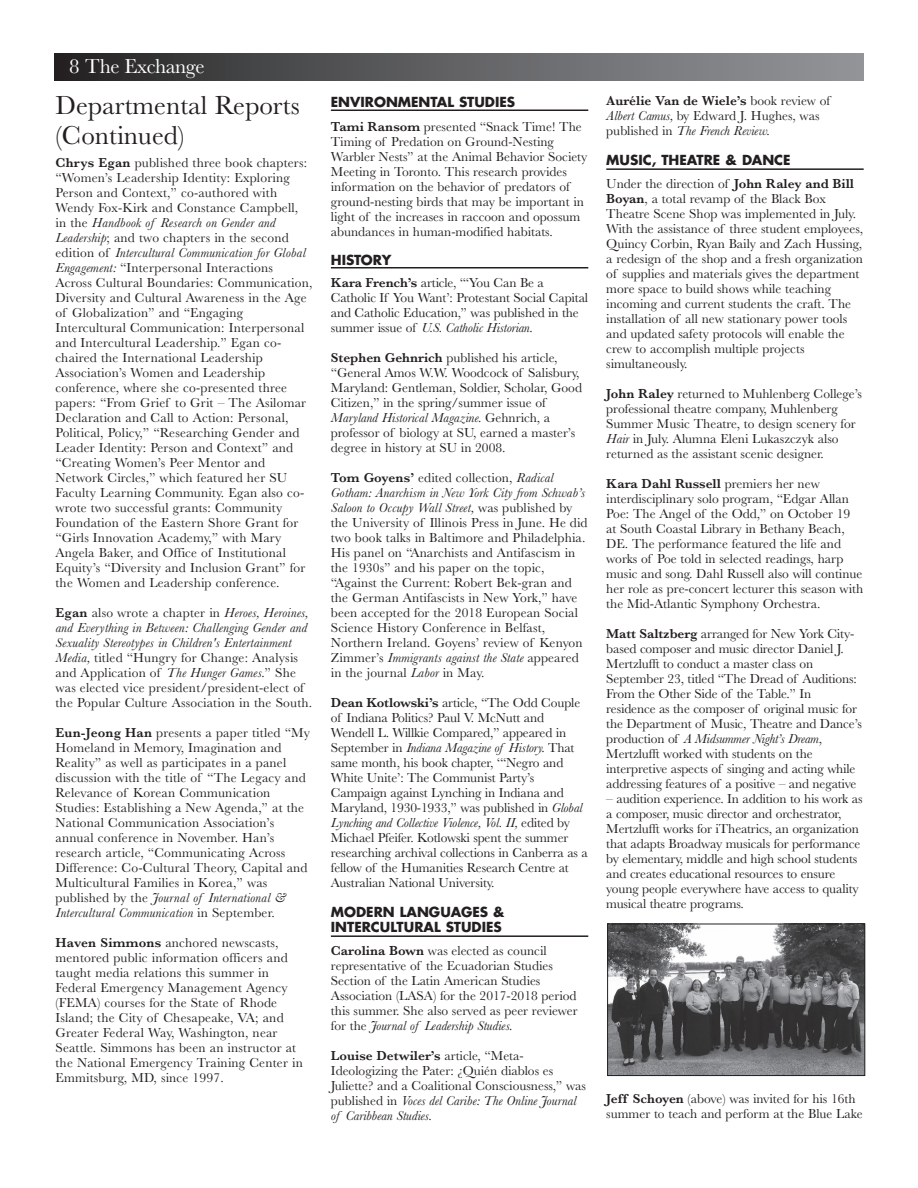
<style>
.page{position:relative;width:918px;height:1188px;background:#fff}
.page>*{position:absolute;margin:0;border:0;box-sizing:border-box;transform-origin:0 0}
.t1{font:27px/30px "Baskerville";color:#231f20}
.t2{font:21px "Baskerville";letter-spacing:-.02em;color:#fff}
.t3{font:13.5px/15px "Baskerville";color:#231f20}
.t4{font:700 13.5px/15px "Futura Com";color:#231f20}
.s1{font-weight:600}
.s2{font-style:italic}
</style>
<div class="page">
<hr style="left:331px;top:110px;width:257px;height:1px;background:#231f20">
<hr style="left:331px;top:267px;width:257px;height:1px;background:#231f20">
<hr style="left:331px;top:935px;width:257px;height:2px;background:#231f20">
<hr style="left:606px;top:168px;width:258px;height:2px;background:#231f20">
<div style="left:54px;top:54px;width:810px;height:27px;background:linear-gradient(to right,#282627,#96999c)"></div>
<img style="left:609px;top:926px;width:254px;height:148px">
<div style="left:607px;top:924px;width:258px;height:152px;border:1px solid #231f20"></div>
<h2 class="t2" style="left:69px;top:59px;width:137px">8 The Exchange</h2>
<h1 class="t1" style="left:56px;top:93px;width:246px">Departmental Reports (Continued)</h1>
<p class="t3" style="left:55px;top:156px;width:258px"><span class="s1">Chrys Egan</span> published three book chapters: “Women’s Leadership Identity: Exploring Person and Context,” co-authored with Wendy Fox-Kirk and Constance Campbell, in the <span class="s2">Handbook of Research on Gender and Leadership</span>; and two chapters in the second edition of <span class="s2">Intercultural Communication for Global Engagement:</span> “Interpersonal Interactions Across Cultural Boundaries: Communication, Diversity and Cultural Awareness in the Age of Globalization” and “Engaging Intercultural Communication: Interpersonal and Intercultural Leadership.” Egan co&shy;chaired the International Leadership Association’s Women and Leadership conference, where she co-presented three papers: “From Grief to Grit – The Asilomar Declaration and Call to Action: Personal, Political, Policy,” “Researching Gender and Leader Identity: Person and Context” and “Creating Women’s Peer Mentor and Network Circles,” which featured her SU Faculty Learning Community. Egan also co&shy;wrote two successful grants: Community Foundation of the Eastern Shore Grant for “Girls Innovation Academy,” with Mary Angela Baker, and Office of Institutional Equity’s “Diversity and Inclusion Grant” for the Women and Leadership conference.</p>
<p class="t3" style="left:55px;top:606px;width:258px"><span class="s1">Egan</span> also wrote a chapter in <span class="s2">Heroes, Heroines, and Everything in Between: Challenging Gender and Sexuality Stereotypes in Children's Entertainment Media,</span> titled “Hungry for Change: Analysis and Application of <span class="s2">The Hunger Games.</span>” She was elected vice president/president-elect of the Popular Culture Association in the South.</p>
<p class="t3" style="left:55px;top:726px;width:256px"><span class="s1">Eun-Jeong Han</span> presents a paper titled “My Homeland in Memory, Imagination and Reality” as well as participates in a panel discussion with the title of “The Legacy and Relevance of Korean Communication Studies: Establishing a New Agenda,” at the National Communication Association’s annual conference in November. Han’s research article, “Communicating Across Difference: Co-Cultural Theory, Capital and Multicultural Families in Korea,” was published by the <span class="s2">Journal of International &amp; Intercultural Communication</span> in September.</p>
<p class="t3" style="left:55px;top:936px;width:249px"><span class="s1">Haven Simmons</span> anchored newscasts, mentored public information officers and taught media relations this summer in Federal Emergency Management Agency (FEMA) courses for the State of Rhode Island; the City of Chesapeake, VA; and Greater Federal Way, Washington, near Seattle. Simmons has been an instructor at the National Emergency Training Center in Emmitsburg, MD, since 1997.</p>
<p class="t4" style="left:331px;top:94px;width:186px">ENVIRONMENTAL STUDIES</p>
<p class="t3" style="left:331px;top:121px;width:258px"><span class="s1">Tami Ransom</span> presented “Snack Time! The Timing of Predation on Ground-Nesting Warbler Nests” at the Animal Behavior Society Meeting in Toronto. This research provides information on the behavior of predators of ground-nesting birds that may be important in light of the increases in raccoon and opossum abundances in human-modified habitats.</p>
<p class="t4" style="left:331px;top:252px;width:62px">HISTORY</p>
<p class="t3" style="left:331px;top:277px;width:259px"><span class="s1">Kara French’s</span> article, “‘You Can Be a Catholic If You Want’: Protestant Social Capital and Catholic Education,” was published in the summer issue of <span class="s2">U.S. Catholic Historian.</span></p>
<p class="t3" style="left:331px;top:352px;width:253px"><span class="s1">Stephen Gehnrich</span> published his article, “General Amos W.W. Woodcock of Salisbury, Maryland: Gentleman, Soldier, Scholar, Good Citizen,” in the spring/summer issue of <span class="s2">Maryland Historical Magazine.</span> Gehnrich, a professor of biology at SU, earned a master’s degree in history at SU in 2008.</p>
<p class="t3" style="left:331px;top:472px;width:258px"><span class="s1">Tom Goyens’</span> edited collection, <span class="s2">Radical Gotham: Anarchism in New York City from Schwab’s Saloon to Occupy Wall Street,</span> was published by the University of Illinois Press in June. He did two book talks in Baltimore and Philadelphia.<br>His panel on “Anarchists and Antifascism in the 1930s” and his paper on the topic, “Against the Current: Robert Bek-gran and the German Antifascists in New York,” have been accepted for the 2018 European Social Science History Conference in Belfast, Northern Ireland. Goyens’ review of Kenyon Zimmer’s <span class="s2">Immigrants against the State</span> appeared in the journal <span class="s2">Labor</span> in May.</p>
<p class="t3" style="left:331px;top:697px;width:258px"><span class="s1">Dean Kotlowski’s</span> article, “The Odd Couple of Indiana Politics? Paul V. McNutt and Wendell L. Willkie Compared,” appeared in September in <span class="s2">Indiana Magazine of History.</span> That same month, his book chapter, ‘“Negro and White Unite’: The Communist Party’s Campaign against Lynching in Indiana and Maryland, 1930-1933,” was published in <span class="s2">Global Lynching and Collective Violence, Vol. II,</span> edited by Michael Pfeifer. Kotlowski spent the summer researching archival collections in Canberra as a fellow of the Humanities Research Centre at Australian National University.</p>
<p class="t4" style="left:331px;top:904px;width:175px">MODERN LANGUAGES &amp;<br>INTERCULTURAL STUDIES</p>
<p class="t3" style="left:331px;top:944px;width:248px"><span class="s1">Carolina Bown</span> was elected as council representative of the Ecuadorian Studies Section of the Latin American Studies Association (LASA) for the 2017-2018 period this summer. She also served as peer reviewer for the <span class="s2">Journal of Leadership Studies.</span></p>
<p class="t3" style="left:331px;top:1049px;width:257px"><span class="s1">Louise Detwiler’s</span> article, “Meta-Ideologizing the Pater: ¿Quién diablos es Juliette? and a Coalitional Consciousness,” was published in <span class="s2">Voces del Caribe: The Online Journal of Caribbean Studies.</span></p>
<p class="t3" style="left:606px;top:95px;width:225px"><span class="s1">Aurélie Van de Wiele’s</span> book review of<br><span class="s2">Albert Camus,</span> by Edward J. Hughes, was published in <span class="s2">The French Review.</span></p>
<p class="t4" style="left:606px;top:152px;width:186px">MUSIC, THEATRE &amp; DANCE</p>
<p class="t3" style="left:606px;top:177px;width:258px">Under the direction of <span class="s1">John Raley and Bill Boyan</span>, a total revamp of the Black Box Theatre Scene Shop was implemented in July.<br>With the assistance of three student employees, Quincy Corbin, Ryan Baily and Zach Hussing, a redesign of the shop and a fresh organization of supplies and materials gives the department more space to build shows while teaching incoming and current students the craft. The installation of all new stationary power tools and updated safety protocols will enable the crew to accomplish multiple projects simultaneously.</p>
<p class="t3" style="left:606px;top:387px;width:257px"><span class="s1">John Raley</span> returned to Muhlenberg College’s professional theatre company, Muhlenberg Summer Music Theatre, to design scenery for <span class="s2">Hair</span> in July. Alumna Eleni Lukaszczyk also returned as the assistant scenic designer.</p>
<p class="t3" style="left:606px;top:477px;width:258px"><span class="s1">Kara Dahl Russell</span> premiers her new interdisciplinary solo program, “Edgar Allan Poe: The Angel of the Odd,” on October 19 at South Coastal Library in Bethany Beach, DE. The performance featured the life and works of Poe told in selected readings, harp music and song. Dahl Russell also will continue her role as pre-concert lecturer this season with the Mid-Atlantic Symphony Orchestra.</p>
<p class="t3" style="left:606px;top:627px;width:257px"><span class="s1">Matt Saltzberg</span> arranged for New York City&shy;based composer and music director Daniel J.<br>Mertzlufft to conduct a master class on September 23, titled “The Dread of Auditions:<br>From the Other Side of the Table.” In residence as the composer of original music for the Department of Music, Theatre and Dance’s production of <span class="s2">A Midsummer Night’s Dream</span>, Mertzlufft worked with students on the interpretive aspects of singing and acting while addressing features of a positive – and negative</p>
<p class="t3" style="left:606px;top:792px;width:258px">– audition experience. In addition to his work as a composer, music director and orchestrator, Mertzlufft works for iTheatrics, an organization that adapts Broadway musicals for performance by elementary, middle and high school students and creates educational resources to ensure young people everywhere have access to quality musical theatre programs.</p>
<p class="t3" style="left:606px;top:1092px;width:258px"><span class="s1">Jeff Schoyen</span> (above) was invited for his 16th summer to teach and perform at the Blue Lake</p>
</div>
